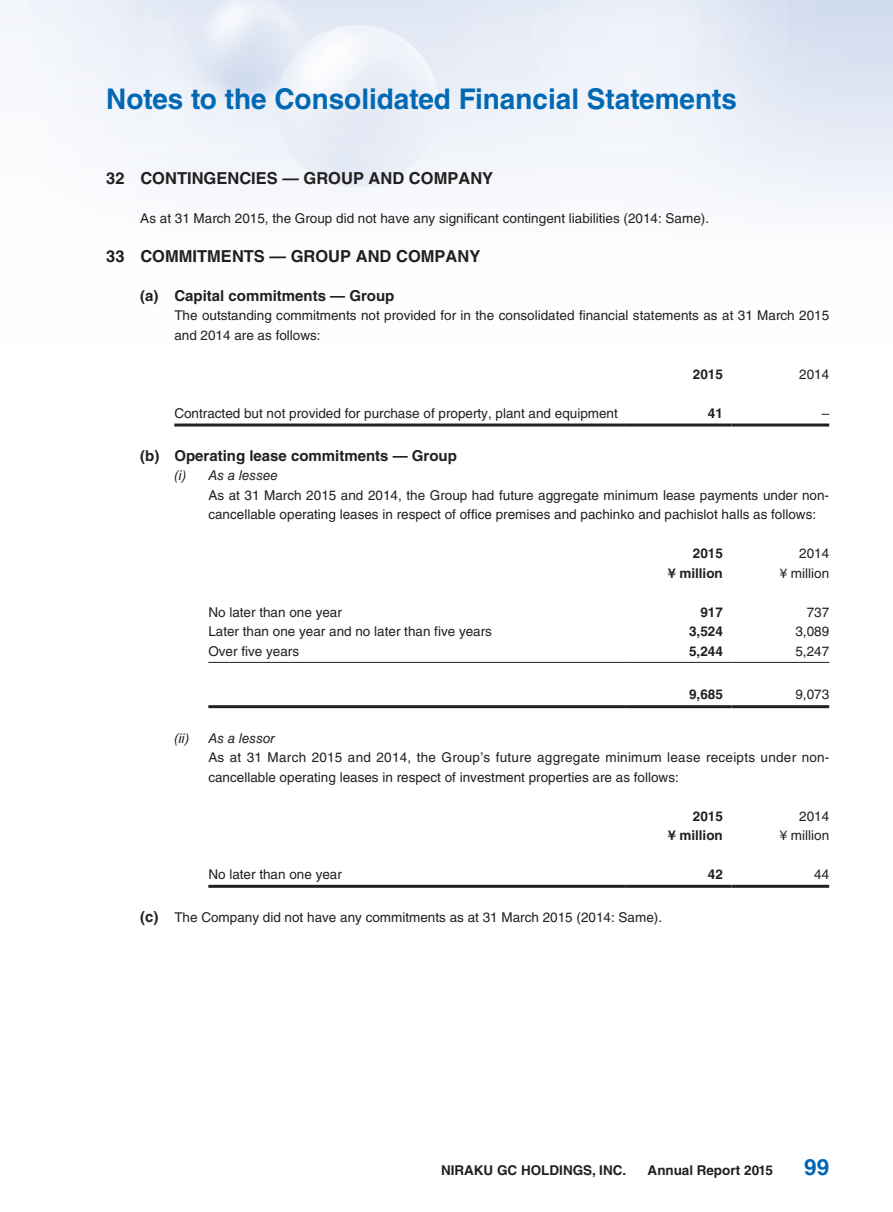
<style>
.page{position:relative;width:893px;height:1212px;background:#fff}
.page>*{position:absolute;margin:0;border:0;box-sizing:border-box;transform-origin:0 0}
.t1{font:700 28.5px "Helvetica LT Std";color:#0168b3}
.t2{font:700 22.5px "Helvetica LT Std";color:#0168b3}
._01_H1{font:700 16.5px "Helvetica LT Std";color:#231f20}
._02_H2{font:700 15px "Helvetica LT Std";color:#231f20}
._00_txt{font:13.5px/19.5px "Helvetica LT Std";color:#231f20}
._50_Table_txt{font:13.5px "Helvetica LT Std";color:#231f20}
._50_Table_txt-2{font:700 13.5px "Helvetica LT Std";color:#231f20}
._02_H2-2{font:13.5px "Helvetica LT Std";color:#231f20}
._03_H3{font:italic 13.5px "Helvetica LT Std";color:#231f20}
.s1{font-weight:700;font-size:15px}
</style>
<div class="page">
<hr style="left:174px;top:423px;width:451px;height:3px;background:#231f20">
<hr style="left:625px;top:423px;width:106px;height:3px;background:#231f20">
<hr style="left:731px;top:423px;width:98px;height:3px;background:#231f20">
<hr style="left:208px;top:662px;width:417px;height:1px;background:#231f20">
<hr style="left:625px;top:662px;width:106px;height:1px;background:#231f20">
<hr style="left:731px;top:662px;width:98px;height:1px;background:#231f20">
<hr style="left:208px;top:705px;width:417px;height:3px;background:#231f20">
<hr style="left:625px;top:705px;width:106px;height:3px;background:#231f20">
<hr style="left:731px;top:705px;width:98px;height:3px;background:#231f20">
<hr style="left:208px;top:885px;width:417px;height:3px;background:#231f20">
<hr style="left:625px;top:885px;width:106px;height:3px;background:#231f20">
<hr style="left:731px;top:885px;width:98px;height:3px;background:#231f20">
<h1 class="t1" style="left:106px;top:81px;width:632px">Notes to the Consolidated Financial Statements</h1>
<p class="_01_H1" style="left:106px;top:168px;width:388px">32 CONTINGENCIES — GROUP AND COMPANY</p>
<p class="_00_txt" style="left:140px;top:208px;width:570px">As at 31 March 2015, the Group did not have any significant contingent liabilities (2014: Same).</p>
<p class="_01_H1" style="left:106px;top:246px;width:376px">33 COMMITMENTS — GROUP AND COMPANY</p>
<p class="_02_H2" style="left:140px;top:286px;width:256px">(a) Capital commitments — Group</p>
<p class="_00_txt" style="left:174px;top:306px;width:656px">The outstanding commitments not provided for in the consolidated financial statements as at 31 March 2015 and 2014 are as follows:</p>
<p class="_50_Table_txt-2" style="left:693px;top:366px;width:32px">2015</p>
<p class="_50_Table_txt" style="left:799px;top:366px;width:32px">2014</p>
<p class="_50_Table_txt" style="left:174px;top:405px;width:445px">Contracted but not provided for purchase of property, plant and equipment</p>
<p class="_50_Table_txt-2" style="left:708px;top:405px;width:17px">41</p>
<p class="_50_Table_txt" style="left:822px;top:405px;width:9px">–</p>
<p class="_02_H2" style="left:140px;top:446px;width:318px">(b) Operating lease commitments — Group</p>
<p class="_03_H3" style="left:174px;top:468px;width:105px">(i) As a lessee</p>
<p class="_00_txt" style="left:208px;top:485px;width:622px">As at 31 March 2015 and 2014, the Group had future aggregate minimum lease payments under non&shy;cancellable operating leases in respect of office premises and pachinko and pachislot halls as follows:</p>
<p class="_50_Table_txt-2" style="left:693px;top:545px;width:32px">2015</p>
<p class="_50_Table_txt" style="left:799px;top:546px;width:32px">2014</p>
<p class="_50_Table_txt-2" style="left:668px;top:565px;width:56px">¥ million</p>
<p class="_50_Table_txt" style="left:780px;top:565px;width:51px">¥ million</p>
<p class="_50_Table_txt" style="left:208px;top:604px;width:135px">No later than one year</p>
<p class="_50_Table_txt-2" style="left:700px;top:604px;width:24px">917</p>
<p class="_50_Table_txt" style="left:807px;top:604px;width:24px">737</p>
<p class="_50_Table_txt" style="left:208px;top:624px;width:285px">Later than one year and no later than five years</p>
<p class="_50_Table_txt-2" style="left:689px;top:623px;width:35px">3,524</p>
<p class="_50_Table_txt" style="left:795px;top:624px;width:35px">3,089</p>
<p class="_50_Table_txt" style="left:208px;top:643px;width:92px">Over five years</p>
<p class="_50_Table_txt-2" style="left:689px;top:643px;width:35px">5,244</p>
<p class="_50_Table_txt" style="left:795px;top:643px;width:35px">5,247</p>
<p class="_50_Table_txt-2" style="left:689px;top:686px;width:35px">9,685</p>
<p class="_50_Table_txt" style="left:795px;top:687px;width:35px">9,073</p>
<p class="_03_H3" style="left:174px;top:730px;width:102px">(ii) As a lessor</p>
<p class="_00_txt" style="left:208px;top:747px;width:623px">As at 31 March 2015 and 2014, the Group’s future aggregate minimum lease receipts under non&shy;cancellable operating leases in respect of investment properties are as follows:</p>
<p class="_50_Table_txt-2" style="left:693px;top:807px;width:32px">2015</p>
<p class="_50_Table_txt" style="left:799px;top:808px;width:32px">2014</p>
<p class="_50_Table_txt-2" style="left:668px;top:827px;width:56px">¥ million</p>
<p class="_50_Table_txt" style="left:780px;top:827px;width:51px">¥ million</p>
<p class="_50_Table_txt" style="left:208px;top:866px;width:135px">No later than one year</p>
<p class="_50_Table_txt-2" style="left:708px;top:866px;width:17px">42</p>
<p class="_50_Table_txt" style="left:814px;top:866px;width:17px">44</p>
<p class="_02_H2-2" style="left:140px;top:910px;width:523px"><span class="s1">(c)</span> The Company did not have any commitments as at 31 March 2015 (2014: Same).</p>
<p class="_50_Table_txt-2" style="left:441px;top:1162px;width:187px">NIRAKU GC HOLDINGS, INC.</p>
<p class="_50_Table_txt-2" style="left:648px;top:1162px;width:127px">Annual Report 2015</p>
<h2 class="t2" style="left:804px;top:1154px;width:27px">99</h2>
</div>
